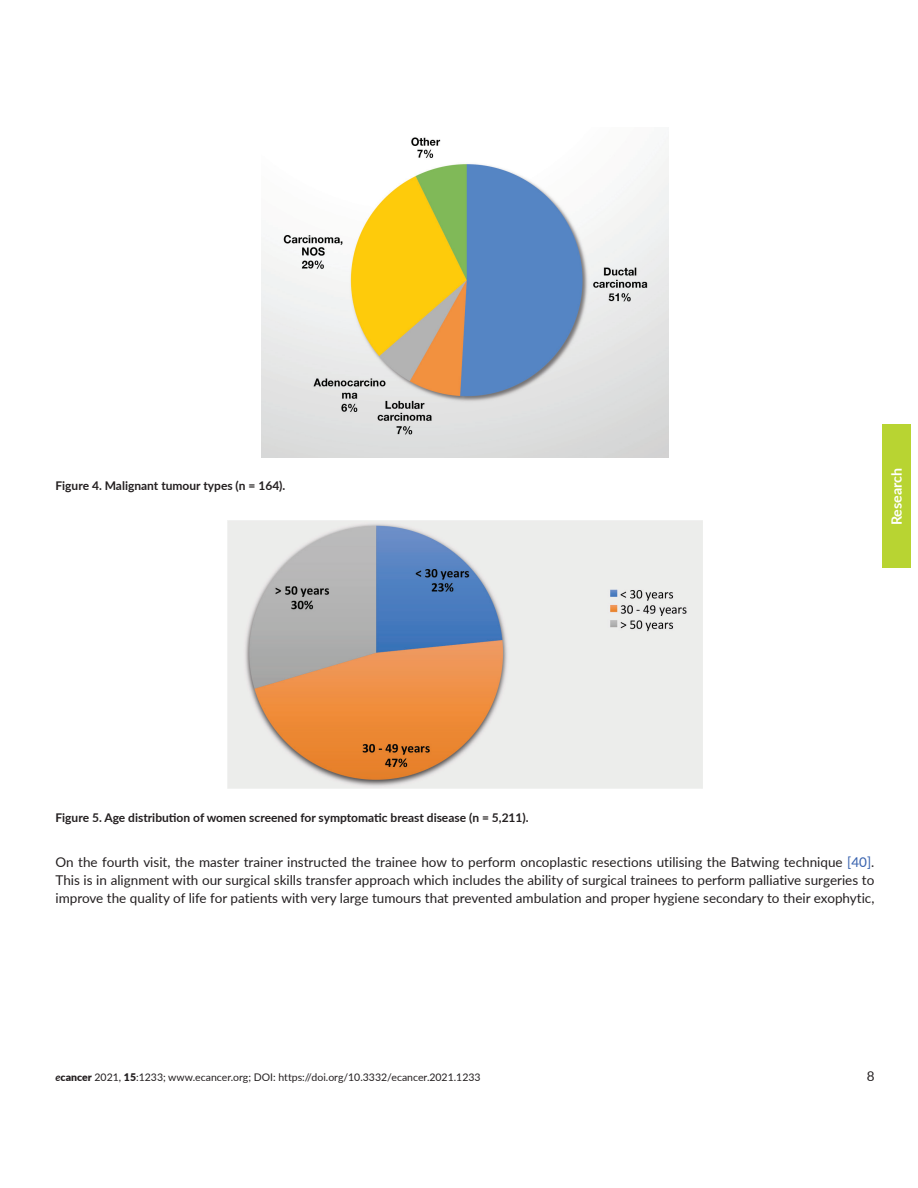
<style>
.page{position:relative;width:918px;height:1188px;background:#fff}
.page>*{position:absolute;margin:0;border:0;box-sizing:border-box;transform-origin:0 0}
.t1{font:700 14.25px "Lato";color:#fff}
.t2{font:13.5px/18px "Lato";color:#231f20;text-align:justify}
.t3{font:700 12px "Lato";color:#231f20}
.t4{font:10.5px "Lato";color:#231f20}
.s1{color:#3862ae}
.s2{font-weight:700;font-style:italic}
.s3{font-weight:900}
</style>
<div class="page">
<div style="left:882px;top:425px;width:29px;height:143px;background:#b8d432"></div>
<img style="left:261px;top:137px;width:408px;height:321px">
<img style="left:227px;top:520px;width:476px;height:269px">
<p class="t3" style="left:56px;top:477px;width:231px">Figure 4. Malignant tumour types (n = 164).</p>
<p class="t1" style="left:886px;top:525px;width:59px;rotate:-90deg">Research</p>
<p class="t3" style="left:56px;top:809px;width:475px">Figure 5. Age distribution of women screened for symptomatic breast disease (n = 5,211).</p>
<p class="t2" style="left:56px;top:852px;width:821px">On the fourth visit, the master trainer instructed the trainee how to perform oncoplastic resections utilising the Batwing technique <span class="s1">[40]</span>.<br>This is in alignment with our surgical skills transfer approach which includes the ability of surgical trainees to perform palliative surgeries to improve the quality of life for patients with very large tumours that prevented ambulation and proper hygiene secondary to their exophytic,</p>
<p class="t4" style="left:56px;top:1070px;width:427px"><span class="s2">e</span><span class="s3">cancer</span> 2021, <span class="s3">15</span>:1233; www.ecancer.org; DOI: https://doi.org/10.3332/ecancer.2021.1233</p>
<p class="t2" style="left:867px;top:1067px;width:9px">8</p>
</div>
